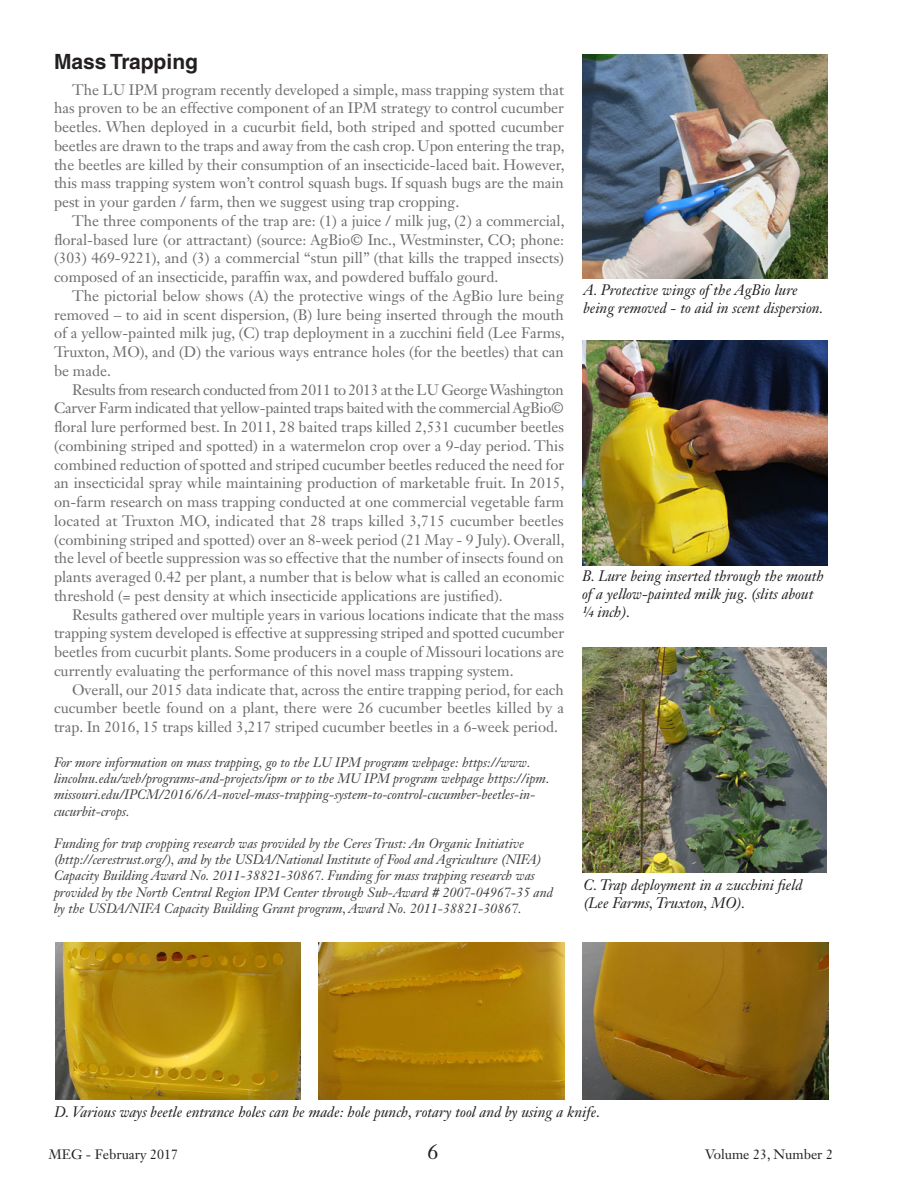
<style>
.page{position:relative;width:918px;height:1188px;background:#fff}
.page>*{position:absolute;margin:0;border:0;box-sizing:border-box;transform-origin:0 0}
.header_2{font:700 21px "Helvetica LT Std";color:#231f20}
.t1{font:21px "Janson Text LT Std";color:#231f20}
.text_10_pt{font:15px/18.8px "Janson Text LT Std";color:#6c6d70;text-align:justify}
.Photo_Caption{font:italic 15px/18px "Janson Text LT Std";color:#231f20}
.continued{font:italic 13.5px/16.2px "Janson Text LT Std";color:#3e3e3f}
.t2{font:13.5px "Janson Text LT Std";color:#231f20}
</style>
<div class="page">
<img style="left:582px;top:54px;width:246px;height:225px">
<img style="left:582px;top:341px;width:246px;height:225px">
<img style="left:582px;top:648px;width:244px;height:225px">
<img style="left:56px;top:942px;width:244px;height:158px">
<img style="left:318px;top:942px;width:246px;height:158px">
<img style="left:582px;top:942px;width:246px;height:158px">
<p class="header_2" style="left:54px;top:49px;width:145px">Mass Trapping</p>
<p class="text_10_pt" style="left:54px;top:80px;width:512px;text-indent:18px">The LU IPM program recently developed a simple, mass trapping system that has proven to be an effective component of an IPM strategy to control cucumber beetles. When deployed in a cucurbit field, both striped and spotted cucumber beetles are drawn to the traps and away from the cash crop. Upon entering the trap, the beetles are killed by their consumption of an insecticide-laced bait. However, this mass trapping system won’t control squash bugs. If squash bugs are the main pest in your garden / farm, then we suggest using trap cropping.</p>
<p class="text_10_pt" style="left:54px;top:211px;width:512px;text-indent:18px">The three components of the trap are: (1) a juice / milk jug, (2) a commercial, floral-based lure (or attractant) (source: AgBio© Inc., Westminster, CO; phone: (303) 469-9221), and (3) a commercial “stun pill” (that kills the trapped insects) composed of an insecticide, paraffin wax, and powdered buffalo gourd.</p>
<p class="text_10_pt" style="left:54px;top:286px;width:512px;text-indent:18px">The pictorial below shows (A) the protective wings of the AgBio lure being removed – to aid in scent dispersion, (B) lure being inserted through the mouth of a yellow-painted milk jug, (C) trap deployment in a zucchini field (Lee Farms, Truxton, MO), and (D) the various ways entrance holes (for the beetles) that can be made.</p>
<p class="text_10_pt" style="left:54px;top:380px;width:512px;text-indent:18px">Results from research conducted from 2011 to 2013 at the LU George Washington Carver Farm indicated that yellow-painted traps baited with the commercial AgBio© floral lure performed best. In 2011, 28 baited traps killed 2,531 cucumber beetles (combining striped and spotted) in a watermelon crop over a 9-day period. This combined reduction of spotted and striped cucumber beetles reduced the need for an insecticidal spray while maintaining production of marketable fruit. In 2015, on-farm research on mass trapping conducted at one commercial vegetable farm located at Truxton MO, indicated that 28 traps killed 3,715 cucumber beetles (combining striped and spotted) over an 8-week period (21 May - 9 July). Overall, the level of beetle suppression was so effective that the number of insects found on plants averaged 0.42 per plant, a number that is below what is called an economic threshold (= pest density at which insecticide applications are justified).</p>
<p class="text_10_pt" style="left:54px;top:605px;width:512px;text-indent:18px">Results gathered over multiple years in various locations indicate that the mass trapping system developed is effective at suppressing striped and spotted cucumber beetles from cucurbit plants. Some producers in a couple of Missouri locations are currently evaluating the performance of this novel mass trapping system.</p>
<p class="text_10_pt" style="left:54px;top:680px;width:512px;text-indent:18px">Overall, our 2015 data indicate that, across the entire trapping period, for each cucumber beetle found on a plant, there were 26 cucumber beetles killed by a trap. In 2016, 15 traps killed 3,217 striped cucumber beetles in a 6-week period.</p>
<p class="continued" style="left:54px;top:754px;width:497px">For more information on mass trapping, go to the LU IPM program webpage: https://www. lincolnu.edu/web/programs-and-projects/ipm or to the MU IPM program webpage https://ipm. missouri.edu/IPCM/2016/6/A-novel-mass-trapping-system-to-control-cucumber-beetles-in&shy;cucurbit-crops.</p>
<p class="continued" style="left:54px;top:835px;width:501px">Funding for trap cropping research was provided by the Ceres Trust: An Organic Initiative (http://cerestrust.org/), and by the USDA/National Institute of Food and Agriculture (NIFA)<br>Capacity Building Award No. 2011-38821-30867. Funding for mass trapping research was provided by the North Central Region IPM Center through Sub-Award # 2007-04967-35 and by the USDA/NIFA Capacity Building Grant program, Award No. 2011-38821-30867.</p>
<p class="Photo_Caption" style="left:584px;top:281px;width:242px">A. Protective wings of the AgBio lure being removed - to aid in scent dispersion.</p>
<p class="Photo_Caption" style="left:582px;top:567px;width:244px">B. Lure being inserted through the mouth of a yellow-painted milk jug. (slits about ¼ inch).</p>
<p class="Photo_Caption" style="left:584px;top:876px;width:220px">C. Trap deployment in a zucchini field (Lee Farms, Truxton, MO).</p>
<p class="Photo_Caption" style="left:54px;top:1103px;width:547px">D. Various ways beetle entrance holes can be made: hole punch, rotary tool and by using a knife.</p>
<p class="t2" style="left:49px;top:1146px;width:131px">MEG - February 2017</p>
<h1 class="t1" style="left:427px;top:1138px;width:12px">6</h1>
<p class="t2" style="left:705px;top:1146px;width:129px">Volume 23, Number 2</p>
</div>
